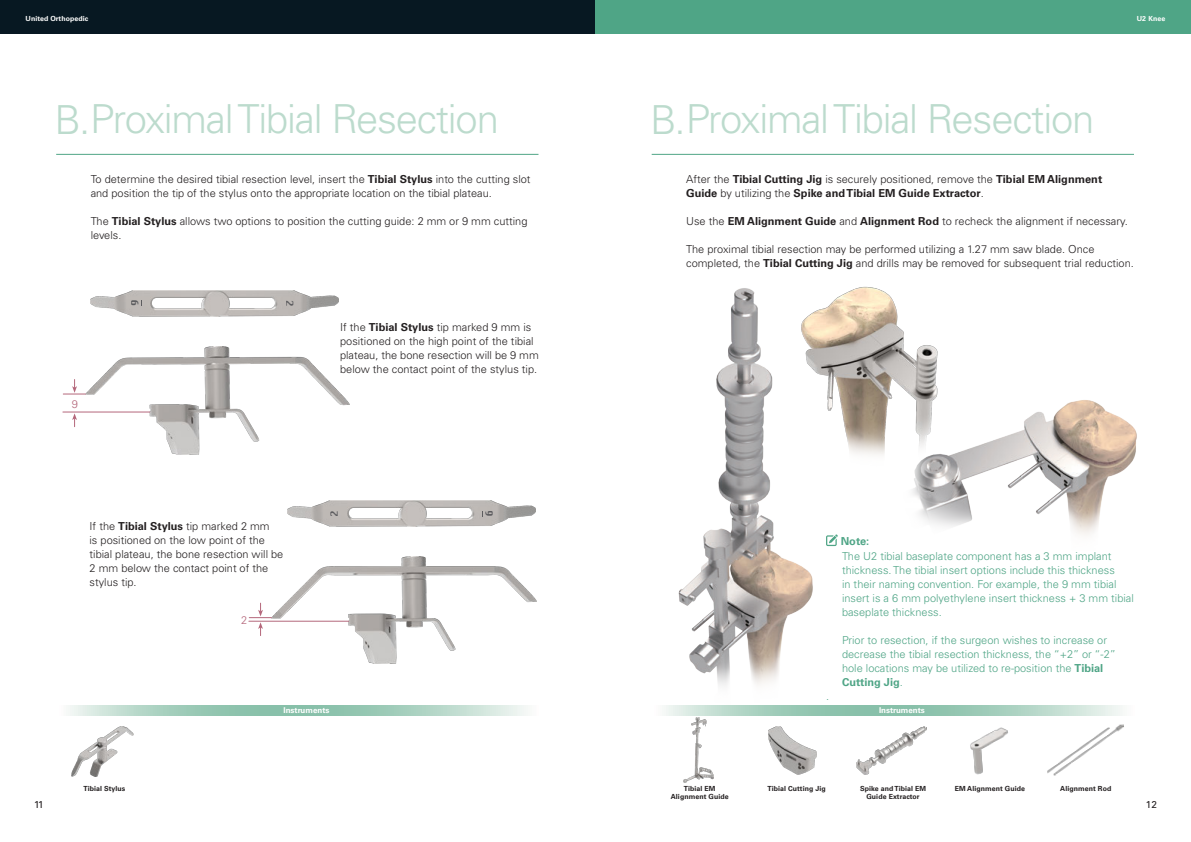
<style>
.page{position:relative;width:1191px;height:842px;background:#fff}
.page>*{position:absolute;margin:0;border:0;box-sizing:border-box;transform-origin:0 0}
.大標{font:300 40px "Univers LT Pro 45";letter-spacing:-.03em;color:#bcdbcd}
.內文{font:300 11px/14px "Univers LT Pro 45";color:#231f20}
.內文-2{font:300 11px/14px "Univers LT Pro 45";color:#4fa586}
.內文-3{font:700 11px/14px "Univers LT Pro 65";color:#231f20}
.內文-4{font:700 11px "Univers LT Pro 65";color:#4fa586}
.圖說{font:300 11px "Univers LT Pro 45";color:#b4677b}
.t1{font:10px "Univers LT Pro 55 Roman";color:#231f20}
.t2{font:9.8px "Krungthep";color:#5c5c5f}
.t3{font:700 8px "Univers LT Pro 65";color:#fff}
.器械名稱{font:700 7px "Univers LT Pro 65";letter-spacing:.01em;color:#231f20}
.t4{font:700 7px "Univers LT Pro 65";letter-spacing:.01em;color:#fff}
.s1{font-family:"Univers LT Pro 65";font-weight:700}
.s2{font-family:"Univers LT Pro 45";font-weight:300}
</style>
<div class="page">
<div style="left:0;top:0;width:595px;height:34px;background:#071822"></div>
<div style="left:595px;top:0;width:596px;height:34px;background:#4fa586"></div>
<hr style="left:56px;top:154px;width:482px;height:1px;background:#4fa586">
<img style="left:71px;top:726px;width:62px;height:50px">
<svg style="left:70px;top:706px;width:456px;height:9px;background:#acd2c2"></svg>
<svg style="left:72px;top:413px;width:5px;height:14px"></svg>
<img style="left:272px;top:557px;width:264px;height:106px">
<img style="left:85px;top:347px;width:264px;height:107px">
<img style="left:287px;top:501px;width:248px;height:26px">
<img style="left:90px;top:291px;width:248px;height:26px">
<svg style="left:63px;top:379px;width:22px;height:16px"></svg>
<svg style="left:249px;top:603px;width:22px;height:33px"></svg>
<hr style="left:63px;top:412px;width:87px;height:1px;background:#b4677b">
<hr style="left:249px;top:621px;width:100px;height:1px;background:#b4677b">
<img style="left:666px;top:288px;width:160px;height:418px">
<img style="left:912px;top:400px;width:225px;height:135px">
<svg style="left:666px;top:706px;width:456px;height:9px;background:#acd2c2"></svg>
<hr style="left:651px;top:154px;width:483px;height:1px;background:#4fa586">
<img style="left:856px;top:726px;width:70px;height:48px">
<svg style="left:826px;top:534px;width:11px;height:12px"></svg>
<img style="left:769px;top:726px;width:47px;height:48px">
<img style="left:683px;top:717px;width:30px;height:65px">
<img style="left:796px;top:286px;width:145px;height:190px">
<img style="left:1047px;top:724px;width:77px;height:52px">
<img style="left:970px;top:727px;width:38px;height:48px">
<p class="t4" style="left:26px;top:14px;width:64px">United Orthopedic</p>
<p class="t4" style="left:1136px;top:14px;width:30px">U2 Knee</p>
<p class="大標" style="left:55px;top:93px;width:446px">B.Proximal Tibial Resection</p>
<p class="內文" style="left:91px;top:171px;width:441px">To determine the desired tibial resection level, insert the <span class="s1">Tibial Stylus</span> into the cutting slot and position the tip of the stylus onto the appropriate location on the tibial plateau.</p>
<p class="內文" style="left:91px;top:213px;width:438px">The <span class="s1">Tibial Stylus</span> allows two options to position the cutting guide: 2 mm or 9 mm cutting levels.</p>
<p class="圖說" style="left:72px;top:397px;width:8px">9</p>
<p class="t2" style="left:129px;top:306px;width:8px;rotate:-90deg">9</p>
<p class="t2" style="left:295px;top:300px;width:8px;rotate:90deg">2</p>
<p class="內文" style="left:340px;top:320px;width:200px">If the <span class="s1">Tibial Stylus</span> tip marked 9 mm is positioned on the high point of the tibial plateau, the bone resection will be 9 mm below the contact point of the stylus tip.</p>
<p class="內文" style="left:90px;top:519px;width:195px">If the <span class="s1">Tibial Stylus</span> tip marked 2 mm<br>is positioned on the low point of the tibial plateau, the bone resection will be<br>2 mm below the contact point of the stylus tip.</p>
<p class="圖說" style="left:241px;top:613px;width:8px">2</p>
<p class="t2" style="left:328px;top:517px;width:8px;rotate:-90deg">2</p>
<p class="t3" style="left:283px;top:704px;width:47px">Instruments</p>
<p class="t2" style="left:494px;top:510px;width:8px;rotate:90deg">9</p>
<p class="大標" style="left:650px;top:93px;width:446px">B.Proximal Tibial Resection</p>
<p class="內文-3" style="left:686px;top:171px;width:417px"><span class="s2">After the</span> Tibial Cutting Jig <span class="s2">is securely positioned, remove the</span> Tibial EM Alignment<br>Guide <span class="s2">by utilizing the</span> Spike and Tibial EM Guide Extractor<span class="s2">.</span></p>
<p class="內文" style="left:686px;top:213px;width:443px">Use the <span class="s1">EM Alignment Guide</span> and <span class="s1">Alignment Rod</span> to recheck the alignment if necessary.</p>
<p class="內文" style="left:686px;top:241px;width:449px">The proximal tibial resection may be performed utilizing a 1.27 mm saw blade. Once completed, the <span class="s1">Tibial Cutting Jig</span> and drills may be removed for subsequent trial reduction.</p>
<p class="內文-2" style="left:826px;top:689px;width:5px">.</p>
<p class="內文-4" style="left:840px;top:534px;width:30px">Note:</p>
<p class="內文-2" style="left:842px;top:549px;width:293px">The U2 tibial baseplate component has a 3 mm implant thickness. The tibial insert options include this thickness<br>in their naming convention. For example, the 9 mm tibial insert is a 6 mm polyethylene insert thickness + 3 mm tibial baseplate thickness.</p>
<p class="內文-2" style="left:842px;top:633px;width:275px">Prior to resection, if the surgeon wishes to increase or decrease the tibial resection thickness, the “+2” or “-2” hole locations may be utilized to re-position the <span class="s1">Tibial Cutting Jig</span>.</p>
<p class="t3" style="left:879px;top:704px;width:47px">Instruments</p>
<p class="器械名稱" style="left:767px;top:784px;width:60px">Tibial Cutting Jig</p>
<p class="器械名稱" style="left:954px;top:784px;width:72px">EM Alignment Guide</p>
<p class="器械名稱" style="left:1060px;top:784px;width:53px">Alignment Rod</p>
<p class="器械名稱" style="left:83px;top:784px;width:44px">Tibial Stylus</p>
<p class="器械名稱" style="left:860px;top:784px;width:68px">Spike and Tibial EM</p>
<p class="器械名稱" style="left:866px;top:792px;width:55px">Guide Extractor</p>
<p class="器械名稱" style="left:684px;top:784px;width:33px">Tibial EM</p>
<p class="器械名稱" style="left:671px;top:792px;width:59px">Alignment Guide</p>
<p class="t1" style="left:34px;top:798px;width:11px">11</p>
<p class="t1" style="left:1146px;top:798px;width:12px">12</p>
</div>
